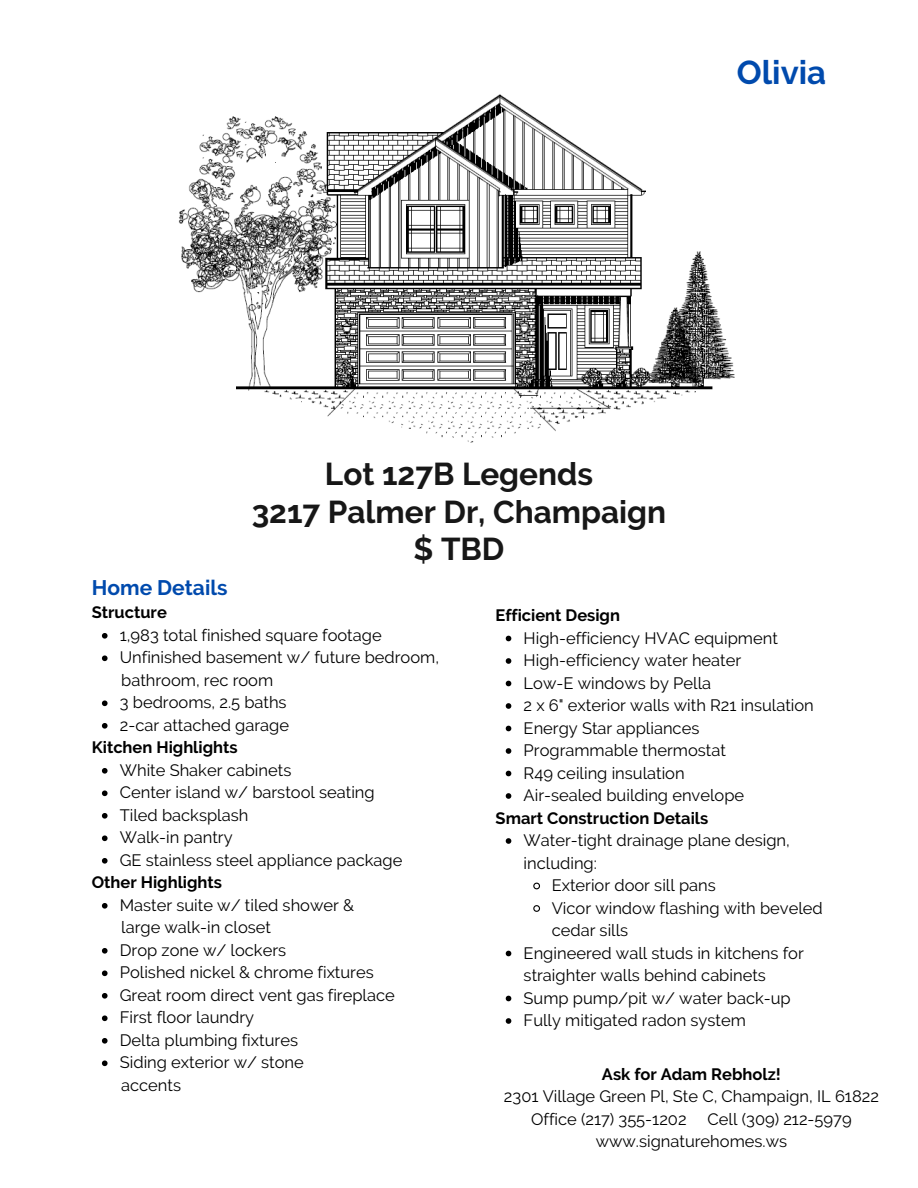
<style>
.page{position:relative;width:918px;height:1188px;background:#fff}
.page>*{position:absolute;margin:0;border:0;box-sizing:border-box;transform-origin:0 0}
.t1{font:700 33px "Raleway";color:#004aad}
.t2{font:700 31.5px "Raleway";color:#171717}
.t3{font:700 21px "Raleway";color:#004aad}
.t4{font:16.5px/22.5px "Raleway";color:#000}
.t5{font:700 16.5px "Raleway";color:#000}
</style>
<div class="page">
<img style="left:178px;top:94px;width:557px;height:349px">
<svg style="left:102px;top:633px;width:6px;height:6px"></svg>
<svg style="left:102px;top:655px;width:6px;height:6px"></svg>
<svg style="left:102px;top:700px;width:6px;height:6px"></svg>
<svg style="left:102px;top:723px;width:6px;height:6px"></svg>
<svg style="left:102px;top:768px;width:6px;height:6px"></svg>
<svg style="left:102px;top:790px;width:6px;height:6px"></svg>
<svg style="left:102px;top:813px;width:6px;height:6px"></svg>
<svg style="left:102px;top:835px;width:6px;height:6px"></svg>
<svg style="left:102px;top:858px;width:6px;height:6px"></svg>
<svg style="left:102px;top:903px;width:6px;height:6px"></svg>
<svg style="left:102px;top:948px;width:6px;height:6px"></svg>
<svg style="left:102px;top:970px;width:6px;height:6px"></svg>
<svg style="left:102px;top:993px;width:6px;height:6px"></svg>
<svg style="left:102px;top:1015px;width:6px;height:6px"></svg>
<svg style="left:102px;top:1038px;width:6px;height:6px"></svg>
<svg style="left:102px;top:1060px;width:6px;height:6px"></svg>
<svg style="left:506px;top:636px;width:5px;height:5px"></svg>
<svg style="left:506px;top:658px;width:5px;height:6px"></svg>
<svg style="left:506px;top:681px;width:5px;height:5px"></svg>
<svg style="left:506px;top:703px;width:5px;height:6px"></svg>
<svg style="left:506px;top:726px;width:5px;height:5px"></svg>
<svg style="left:506px;top:748px;width:5px;height:6px"></svg>
<svg style="left:506px;top:771px;width:5px;height:5px"></svg>
<svg style="left:506px;top:793px;width:5px;height:6px"></svg>
<svg style="left:506px;top:838px;width:5px;height:6px"></svg>
<svg style="left:533px;top:882px;width:7px;height:8px"></svg>
<svg style="left:533px;top:905px;width:7px;height:7px"></svg>
<svg style="left:506px;top:951px;width:5px;height:5px"></svg>
<svg style="left:506px;top:996px;width:5px;height:5px"></svg>
<svg style="left:506px;top:1018px;width:5px;height:6px"></svg>
<p class="t1" style="left:737px;top:53px;width:91px">Olivia</p>
<p class="t3" style="left:92px;top:575px;width:137px">Home Details</p>
<p class="t5" style="left:92px;top:603px;width:77px">Structure</p>
<p class="t2" style="left:325px;top:456px;width:270px">Lot 127B Legends</p>
<p class="t2" style="left:252px;top:493px;width:416px">3217 Palmer Dr, Champaign</p>
<p class="t2" style="left:413px;top:530px;width:93px">$ TBD</p>
<p class="t5" style="left:496px;top:606px;width:126px">Efficient Design</p>
<p class="t4" style="left:120px;top:624px;width:263px">1,983 total finished square footage</p>
<p class="t4" style="left:120px;top:646px;width:321px">Unfinished basement w/ future bedroom,</p>
<p class="t4" style="left:120px;top:691px;width:168px">3 bedrooms, 2.5 baths</p>
<p class="t4" style="left:120px;top:714px;width:171px">2-car attached garage</p>
<p class="t4" style="left:120px;top:759px;width:173px">White Shaker cabinets</p>
<p class="t4" style="left:120px;top:781px;width:256px">Center island w/ barstool seating</p>
<p class="t4" style="left:120px;top:804px;width:130px">Tiled backsplash</p>
<p class="t4" style="left:120px;top:826px;width:114px">Walk-in pantry</p>
<p class="t4" style="left:120px;top:849px;width:284px">GE stainless steel appliance package</p>
<p class="t4" style="left:120px;top:894px;width:236px">Master suite w/ tiled shower &amp;</p>
<p class="t4" style="left:120px;top:939px;width:168px">Drop zone w/ lockers</p>
<p class="t4" style="left:120px;top:961px;width:255px">Polished nickel &amp; chrome fixtures</p>
<p class="t4" style="left:120px;top:984px;width:276px">Great room direct vent gas fireplace</p>
<p class="t4" style="left:120px;top:1006px;width:136px">First floor laundry</p>
<p class="t4" style="left:120px;top:1029px;width:180px">Delta plumbing fixtures</p>
<p class="t4" style="left:120px;top:1051px;width:186px">Siding exterior w/ stone</p>
<p class="t4" style="left:121px;top:669px;width:154px">bathroom, rec room</p>
<p class="t5" style="left:92px;top:738px;width:147px">Kitchen Highlights</p>
<p class="t5" style="left:92px;top:873px;width:132px">Other Highlights</p>
<p class="t4" style="left:121px;top:916px;width:151px">large walk-in closet</p>
<p class="t4" style="left:121px;top:1074px;width:61px">accents</p>
<p class="t4" style="left:524px;top:626px;width:256px">High-efficiency HVAC equipment</p>
<p class="t4" style="left:524px;top:649px;width:219px">High-efficiency water heater</p>
<p class="t4" style="left:524px;top:671px;width:189px">Low-E windows by Pella</p>
<p class="t4" style="left:524px;top:694px;width:292px">2 x 6" exterior walls with R21 insulation</p>
<p class="t4" style="left:524px;top:716px;width:177px">Energy Star appliances</p>
<p class="t4" style="left:524px;top:739px;width:204px">Programmable thermostat</p>
<p class="t4" style="left:524px;top:761px;width:163px">R49 ceiling insulation</p>
<p class="t4" style="left:524px;top:784px;width:222px">Air-sealed building envelope</p>
<p class="t4" style="left:524px;top:829px;width:268px">Water-tight drainage plane design, including:</p>
<p class="t4" style="left:552px;top:874px;width:166px">Exterior door sill pans</p>
<p class="t4" style="left:552px;top:896px;width:273px">Vicor window flashing with beveled cedar sills</p>
<p class="t4" style="left:524px;top:941px;width:282px">Engineered wall studs in kitchens for straighter walls behind cabinets</p>
<p class="t4" style="left:524px;top:986px;width:269px">Sump pump/pit w/ water back-up</p>
<p class="t4" style="left:524px;top:1009px;width:224px">Fully mitigated radon system</p>
<p class="t5" style="left:496px;top:808px;width:214px">Smart Construction Details</p>
<p class="t5" style="left:602px;top:1064px;width:181px">Ask for Adam Rebholz!</p>
<p class="t4" style="left:504px;top:1085px;width:377px">2301 Village Green Pl, Ste C, Champaign, IL 61822</p>
<p class="t4" style="left:531px;top:1108px;width:157px">Office (217) 355-1202</p>
<p class="t4" style="left:708px;top:1108px;width:146px">Cell (309) 212-5979</p>
<p class="t4" style="left:596px;top:1130px;width:193px">www.signaturehomes.ws</p>
</div>
